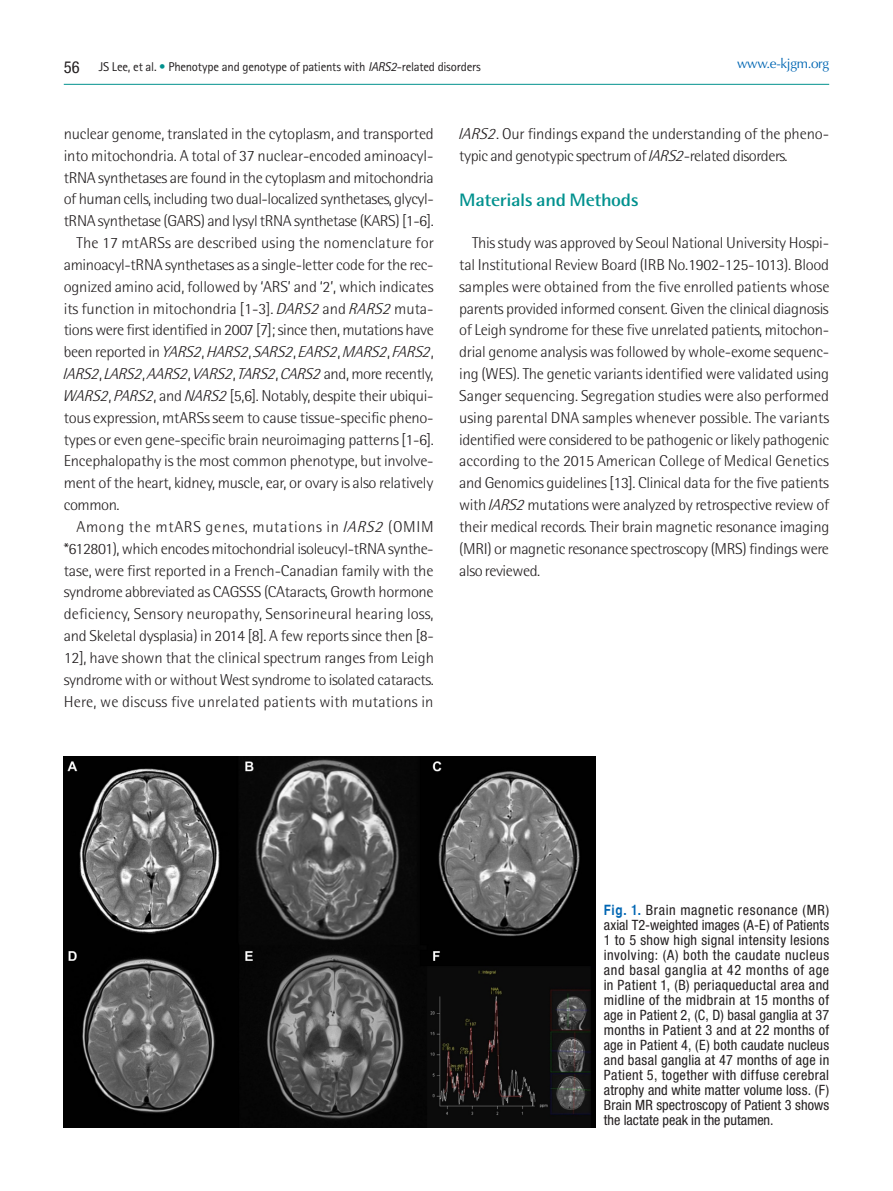
<style>
.page{position:relative;width:893px;height:1191px;background:#fff}
.page>*{position:absolute;margin:0;border:0;box-sizing:border-box;transform-origin:0 0}
.t1{font:700 18px "Rotis Semi Sans Std";letter-spacing:-.02em;color:#00918e;scale:1.1 1}
.t2{font:condensed 16.5px "Helvetica Neue";color:#231f20}
.t3{font:300 15.75px/21.9px "Rotis Semi Sans Std";letter-spacing:-.02em;color:#231f20;scale:1.05 1}
.t4{font:italic 300 15.75px "Rotis Semi Sans Std";color:#231f20;scale:1.05 1}
.t5{font:300 15.75px "Rotis Semi Sans Std";letter-spacing:.005em;color:#231f20;scale:1.05 1}
.t6{font:300 15.75px "Rotis Semi Sans Std";letter-spacing:.01em;color:#231f20;scale:1.05 1}
.t7{font:300 15.75px "Rotis Semi Sans Std";letter-spacing:.04em;color:#231f20;scale:1.05 1}
.t8{font:condensed 14.25px/15px "Helvetica Neue";letter-spacing:.005em;color:#231f20;text-align:justify}
.t9{font:13.5px "Optima LT Std";letter-spacing:-.025em;color:#0166b3}
.t10{font:12.75px "Rotis Sans Serif Std";letter-spacing:-.02em;color:#231f20}
.s1{color:#00918e}
.s2{font-style:italic}
.s3{font-style:normal}
.s4{font-family:"Helvetica";font-weight:700;color:#0166b3}
</style>
<div class="page">
<hr style="left:64px;top:84px;width:765px;height:1px;background:#00918e">
<img style="left:64px;top:756px;width:531px;height:371px">
<p class="t2" style="left:64px;top:57px;width:17px">56</p>
<p class="t10" style="left:99px;top:59px;width:384px">JS Lee, et al. <span class="s1">•</span> Phenotype and genotype of patients with <span class="s2">IARS2</span>-related disorders</p>
<p class="t9" style="left:737px;top:56px;width:94px">www.e-kjgm.org</p>
<p class="t3" style="left:64px;top:123px;width:354px">nuclear genome, translated in the cytoplasm, and transported</p>
<p class="t3" style="left:64px;top:144px;width:354px">into mitochondria. A total of 37 nuclear-encoded aminoacyl-</p>
<p class="t3" style="left:64px;top:166px;width:354px">tRNA synthetases are found in the cytoplasm and mitochondria</p>
<p class="t3" style="left:64px;top:188px;width:354px">of human cells, including two dual-localized synthetases, glycyl-</p>
<p class="t3" style="left:64px;top:210px;width:354px">tRNA synthetase (GARS) and lysyl tRNA synthetase (KARS) [1-6].</p>
<p class="t5" style="left:77px;top:234px;width:342px">The 17 mtARSs are described using the nomenclature for</p>
<p class="t3" style="left:64px;top:253px;width:354px">aminoacyl-tRNA synthetases as a single-letter code for the rec-</p>
<p class="t3" style="left:64px;top:275px;width:354px">ognized amino acid, followed by ‘ARS’ and ‘2’, which indicates</p>
<p class="t3" style="left:64px;top:297px;width:354px">its function in mitochondria [1-3]. <span class="s2">DARS2</span> and <span class="s2">RARS2</span> muta-</p>
<p class="t3" style="left:64px;top:319px;width:354px">tions were first identified in 2007 [7]; since then, mutations have</p>
<p class="t4" style="left:64px;top:343px;width:354px"><span class="s3">b e e n r e p o r t e d i n</span> YARS2<span class="s3">,</span> HARS2<span class="s3">,</span> SARS2<span class="s3">,</span> EARS2<span class="s3">,</span> MARS2<span class="s3">,</span> FARS2<span class="s3">,</span></p>
<p class="t4" style="left:62px;top:365px;width:355px">IARS2<span class="s3">,</span> LARS2<span class="s3">,</span> AARS2<span class="s3">,</span> VARS2<span class="s3">,</span> TARS2<span class="s3">,</span> CARS2 <span class="s3">a n d , m o r e r e c e n t l y ,</span></p>
<p class="t3" style="left:62px;top:384px;width:355px"><span class="s2">WARS2</span>, <span class="s2">PARS2</span>, and <span class="s2">NARS2</span> [5,6]. Notably, despite their ubiqui-</p>
<p class="t3" style="left:64px;top:406px;width:354px">tous expression, mtARSs seem to cause tissue-specific pheno-</p>
<p class="t3" style="left:64px;top:428px;width:354px">types or even gene-specific brain neuroimaging patterns [1-6].</p>
<p class="t3" style="left:64px;top:450px;width:354px">Encephalopathy is the most common phenotype, but involve-</p>
<p class="t3" style="left:64px;top:472px;width:353px">ment of the heart, kidney, muscle, ear, or ovary is also relatively</p>
<p class="t3" style="left:64px;top:494px;width:55px">common.</p>
<p class="t7" style="left:77px;top:517px;width:342px">Among the mtARS genes, mutations in <span class="s2">IARS2</span> (OMIM</p>
<p class="t3" style="left:64px;top:537px;width:354px">*612801), which encodes mitochondrial isoleucyl-tRNA synthe-</p>
<p class="t3" style="left:64px;top:559px;width:354px">tase, were first reported in a French-Canadian family with the</p>
<p class="t3" style="left:64px;top:581px;width:354px">syndrome abbreviated as CAGSSS (CAtaracts, Growth hormone</p>
<p class="t5" style="left:64px;top:605px;width:353px">deficiency, Sensory neuropathy, Sensorineural hearing loss,</p>
<p class="t3" style="left:64px;top:625px;width:354px">and Skeletal dysplasia) in 2014 [8]. A few reports since then [8-</p>
<p class="t3" style="left:64px;top:646px;width:354px">12], have shown that the clinical spectrum ranges from Leigh</p>
<p class="t3" style="left:64px;top:668px;width:354px">syndrome with or without West syndrome to isolated cataracts.</p>
<p class="t6" style="left:64px;top:692px;width:354px">Here, we discuss five unrelated patients with mutations in</p>
<p class="t3" style="left:458px;top:123px;width:355px"><span class="s2">IARS2</span>. Our findings expand the understanding of the pheno&shy;typic and genotypic spectrum of <span class="s2">IARS2</span>-related disorders.</p>
<p class="t1" style="left:459px;top:189px;width:165px">Materials and Methods</p>
<p class="t3" style="left:459px;top:232px;width:354px;text-align:justify;text-indent:13px">This study was approved by Seoul National University Hospi&shy;tal Institutional Review Board (IRB No.1902-125-1013). Blood samples were obtained from the five enrolled patients whose parents provided informed consent. Given the clinical diagnosis of Leigh syndrome for these five unrelated patients, mitochon&shy;drial genome analysis was followed by whole-exome sequenc&shy;ing (WES). The genetic variants identified were validated using Sanger sequencing. Segregation studies were also performed using parental DNA samples whenever possible. The variants identified were considered to be pathogenic or likely pathogenic according to the 2015 American College of Medical Genetics and Genomics guidelines [13]. Clinical data for the five patients with <span class="s2">IARS2</span> mutations were analyzed by retrospective review of their medical records. Their brain magnetic resonance imaging (MRI) or magnetic resonance spectroscopy (MRS) findings were also reviewed.</p>
<p class="t8" style="left:604px;top:902px;width:227px"><span class="s4">Fig. 1.</span> Brain magnetic resonance (MR) axial T2-weighted images (A-E) of Patients 1 to 5 show high signal intensity lesions involving: (A) both the caudate nucleus and basal ganglia at 42 months of age in Patient 1, (B) periaqueductal area and midline of the midbrain at 15 months of age in Patient 2, (C, D) basal ganglia at 37 months in Patient 3 and at 22 months of age in Patient 4, (E) both caudate nucleus and basal ganglia at 47 months of age in Patient 5, together with diffuse cerebral atrophy and white matter volume loss. (F)<br>Brain MR spectroscopy of Patient 3 shows the lactate peak in the putamen.</p>
</div>
